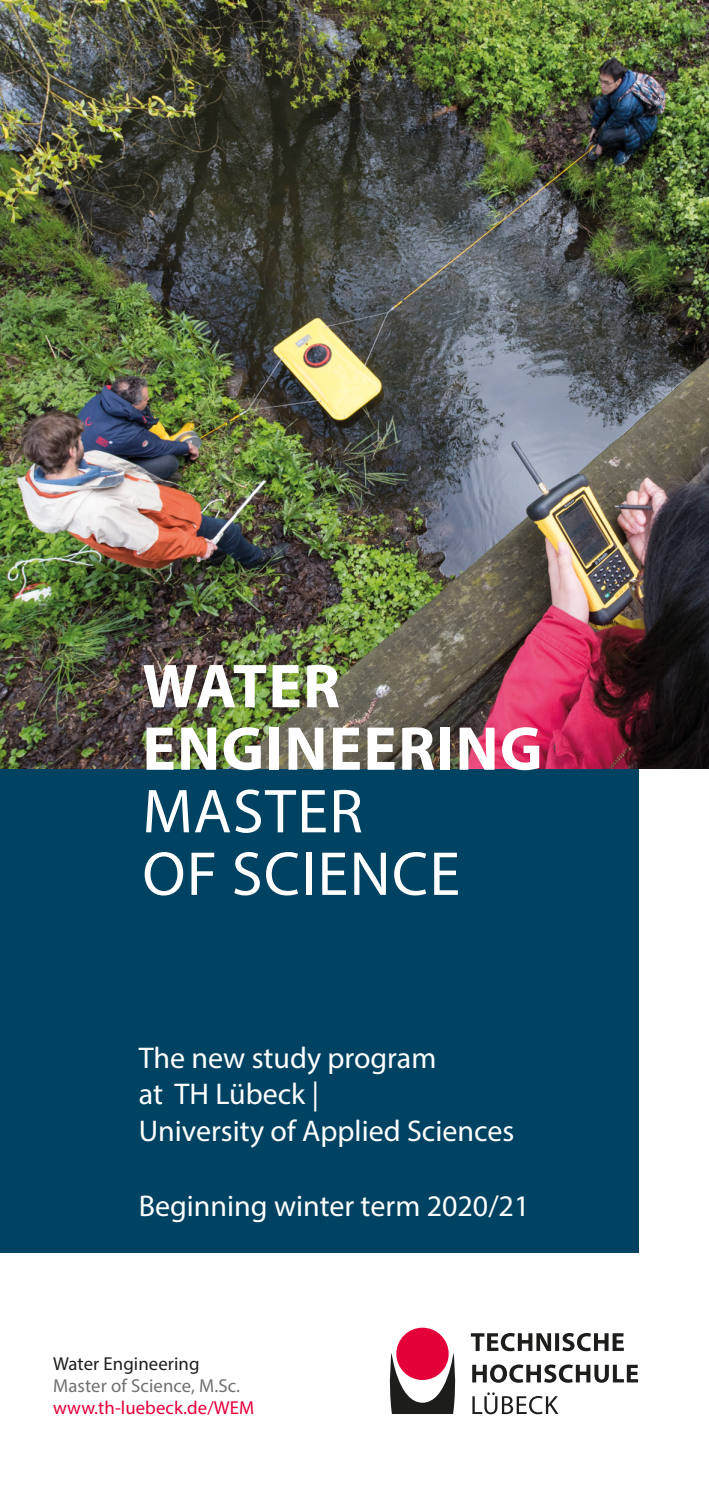
<style>
.page{position:relative;width:709px;height:1489px;background:#fff}
.page>*{position:absolute;margin:0;border:0;box-sizing:border-box;transform-origin:0 0}
.t1{font:700 62.5px/62.5px "Myriad Pro";letter-spacing:.02em;color:#fff}
.t2{font:30px/36.8px "Myriad Pro";color:#fff}
.t3{font:18.75px/22.5px "Myriad Pro";letter-spacing:.005em;color:#70706f}
.t4{font:18.75px "Myriad Pro";letter-spacing:.005em;color:#e4013a}
.s1{font-weight:400}
.s2{color:#1d1d1b}
</style>
<div class="page">
<div style="left:0;top:668px;width:638px;height:584px;background:#004262"></div>
<img style="left:0;top:0;width:709px;height:768px">
<div style="left:396px;top:1327px;width:52px;height:52px;background:#e4013a;border-radius:50%"></div>
<svg style="left:389px;top:1352px;width:67px;height:61px"></svg>
<svg style="left:472px;top:1392px;width:86px;height:22px"></svg>
<svg style="left:472px;top:1364px;width:166px;height:18px"></svg>
<svg style="left:471px;top:1333px;width:153px;height:18px"></svg>
<p class="t1" style="left:142px;top:653px;width:401px">WATER<br>ENGINEERING<br><span class="s1">MASTER<br>OF SCIENCE</span></p>
<p class="t2" style="left:139px;top:1038px;width:377px">The new study program<br>at TH Lübeck |<br>University of Applied Sciences</p>
<p class="t2" style="left:139px;top:1187px;width:392px">Beginning winter term 2020/21</p>
<p class="t3" style="left:53px;top:1351px;width:188px"><span class="s2">Water Engineering<br></span>Master of Science, M.Sc.</p>
<p class="t4" style="left:53px;top:1396px;width:202px">www.th-luebeck.de/WEM</p>
</div>
